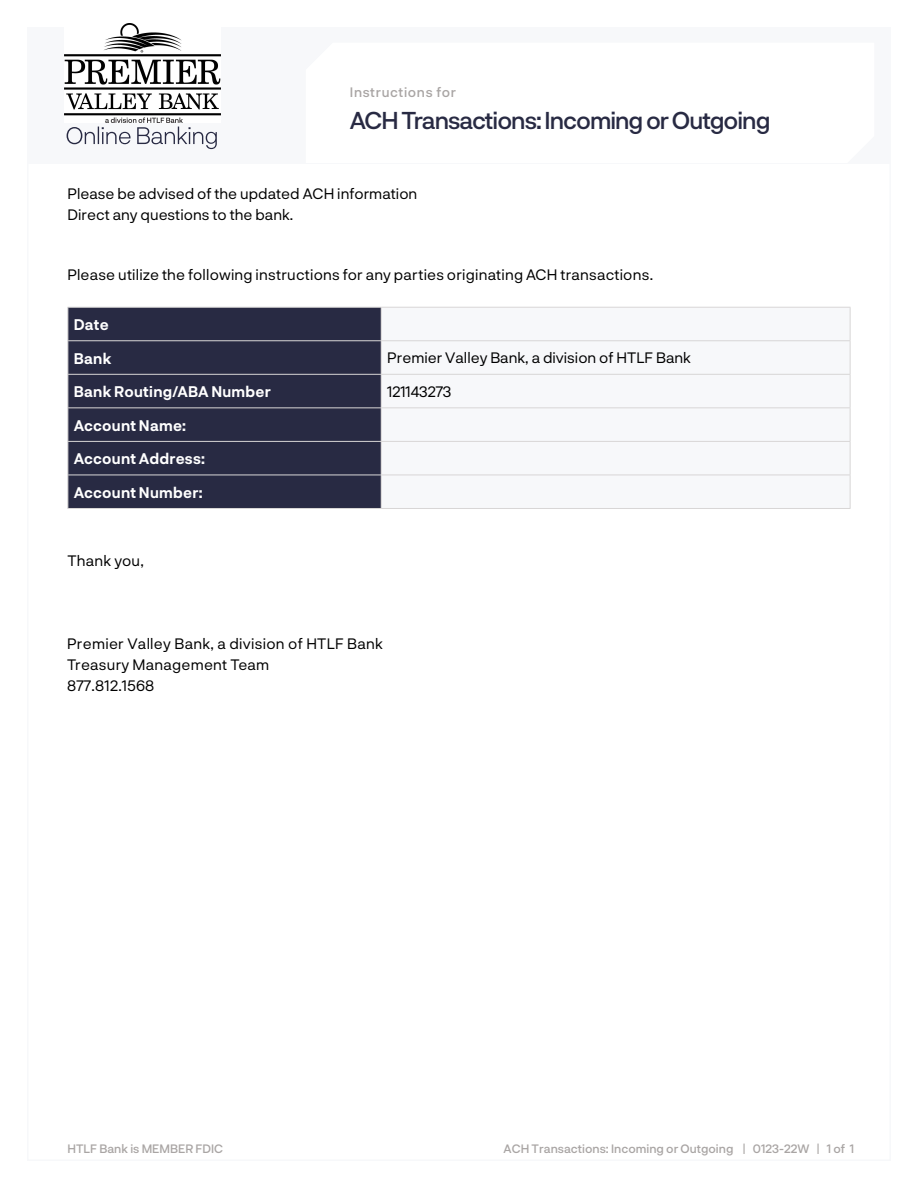
<style>
.page{position:relative;width:918px;height:1188px;background:#fff}
.page>*{position:absolute;margin:0;border:0;box-sizing:border-box;transform-origin:0 0}
.Titles{font:500 24px "Neurial Grotesk";letter-spacing:-.04em;color:#282a43}
.Body_copy{font:15px/21px "Neurial Grotesk";letter-spacing:.015em;color:#000}
.Body_copy-2{font:700 15px "Neurial Grotesk";letter-spacing:.015em;color:#fff}
.Body_copy_italic{font:15px/21px "Neurial Grotesk";color:#000}
.Body_copy-3{font:15px "Neurial Grotesk";letter-spacing:-.01em;color:#000}
.t1{font:500 13.5px "Neurial Grotesk";letter-spacing:.05em;color:#a9a5a4}
.Titles-2{font:500 12px "Neurial Grotesk";color:#a9a5a4}
</style>
<div class="page">
<svg style="left:67px;top:127px;width:150px;height:22px"></svg>
<div style="left:69px;top:308px;width:312px;height:200px;background:#282a43"></div>
<svg style="left:382px;top:308px;width:468px;height:200px"></svg>
<hr style="left:68px;top:307px;width:313px;height:1px;background:#d8d6d6">
<hr style="left:68px;top:308px;width:1px;height:32px;background:#d8d6d6">
<hr style="left:381px;top:307px;width:469px;height:1px;background:#d8d6d6">
<hr style="left:381px;top:308px;width:1px;height:32px;background:#d8d6d6">
<hr style="left:850px;top:308px;width:1px;height:32px;background:#d8d6d6">
<hr style="left:68px;top:340px;width:313px;height:1px;background:#d8d6d6">
<hr style="left:68px;top:341px;width:1px;height:33px;background:#d8d6d6">
<hr style="left:381px;top:340px;width:469px;height:1px;background:#d8d6d6">
<hr style="left:381px;top:341px;width:1px;height:33px;background:#d8d6d6">
<hr style="left:850px;top:341px;width:1px;height:33px;background:#d8d6d6">
<hr style="left:68px;top:374px;width:313px;height:1px;background:#d8d6d6">
<hr style="left:68px;top:375px;width:1px;height:32px;background:#d8d6d6">
<hr style="left:381px;top:374px;width:469px;height:1px;background:#d8d6d6">
<hr style="left:381px;top:375px;width:1px;height:32px;background:#d8d6d6">
<hr style="left:850px;top:375px;width:1px;height:32px;background:#d8d6d6">
<hr style="left:68px;top:407px;width:313px;height:1px;background:#d8d6d6">
<hr style="left:68px;top:408px;width:1px;height:33px;background:#d8d6d6">
<hr style="left:381px;top:407px;width:469px;height:1px;background:#d8d6d6">
<hr style="left:381px;top:408px;width:1px;height:33px;background:#d8d6d6">
<hr style="left:850px;top:408px;width:1px;height:33px;background:#d8d6d6">
<hr style="left:68px;top:441px;width:313px;height:1px;background:#d8d6d6">
<hr style="left:68px;top:442px;width:1px;height:33px;background:#d8d6d6">
<hr style="left:381px;top:441px;width:469px;height:1px;background:#d8d6d6">
<hr style="left:381px;top:442px;width:1px;height:33px;background:#d8d6d6">
<hr style="left:850px;top:442px;width:1px;height:33px;background:#d8d6d6">
<hr style="left:68px;top:475px;width:313px;height:1px;background:#d8d6d6">
<hr style="left:68px;top:475px;width:1px;height:33px;background:#d8d6d6">
<hr style="left:381px;top:475px;width:469px;height:1px;background:#d8d6d6">
<hr style="left:381px;top:475px;width:1px;height:33px;background:#d8d6d6">
<hr style="left:850px;top:475px;width:1px;height:33px;background:#d8d6d6">
<hr style="left:68px;top:508px;width:313px;height:1px;background:#d8d6d6">
<hr style="left:381px;top:508px;width:469px;height:1px;background:#d8d6d6">
<img style="left:64px;top:23px;width:157px;height:100px">
<p class="t1" style="left:350px;top:82px;width:108px">Instructions for</p>
<p class="Titles" style="left:350px;top:103px;width:422px">ACH Transactions: Incoming or Outgoing</p>
<p class="Body_copy_italic" style="left:68px;top:182px;width:351px">Please be advised of the updated ACH information<br>Direct any questions to the bank.</p>
<p class="Body_copy" style="left:68px;top:263px;width:587px">Please utilize the following instructions for any parties originating ACH transactions.</p>
<p class="Body_copy-2" style="left:74px;top:314px;width:36px">Date</p>
<p class="Body_copy-2" style="left:74px;top:347px;width:39px">Bank</p>
<p class="Body_copy" style="left:387px;top:347px;width:305px">Premier Valley Bank, a division of HTLF Bank</p>
<p class="Body_copy-2" style="left:74px;top:381px;width:199px">Bank Routing/ABA Number</p>
<p class="Body_copy-3" style="left:387px;top:381px;width:66px">121143273</p>
<p class="Body_copy-2" style="left:74px;top:414px;width:114px">Account Name:</p>
<p class="Body_copy-2" style="left:74px;top:448px;width:133px">Account Address:</p>
<p class="Body_copy-2" style="left:74px;top:481px;width:130px">Account Number:</p>
<p class="Body_copy" style="left:68px;top:549px;width:78px">Thank you,</p>
<p class="Body_copy" style="left:67px;top:632px;width:318px">Premier Valley Bank, a division of HTLF Bank<br>Treasury Management Team<br>877.812.1568</p>
<p class="Titles-2" style="left:68px;top:1141px;width:157px">HTLF Bank is MEMBER FDIC</p>
<p class="Titles-2" style="left:504px;top:1141px;width:352px">ACH Transactions: Incoming or Outgoing | 0123-22W | 1 of 1</p>
</div>
